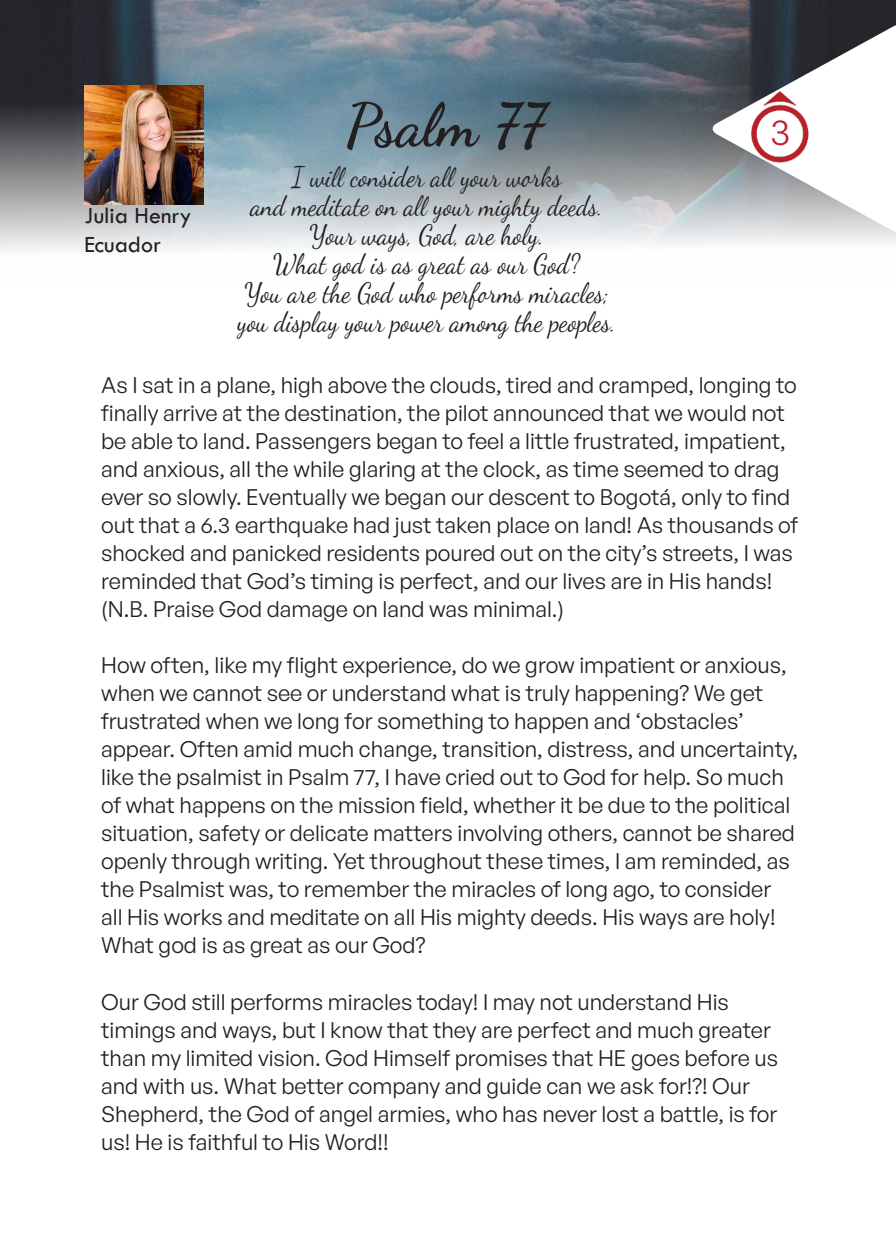
<style>
.page{position:relative;width:896px;height:1248px;background:#fff}
.page>*{position:absolute;margin:0;border:0;box-sizing:border-box;transform-origin:0 0}
.t1{font:700 60px "Dancing Script";color:#231f20}
.t2{font:36px "General Sans";color:#bd2232}
.t3{font:28px "Dancing Script";color:#231f20;scale:.91 1}
.t4{font:24px "Tw Cen";color:#231f20}
.t5{font:22px/28px "General Sans";color:#231f20}
</style>
<div class="page">
<img style="left:0;top:0;width:896px;height:250px">
<img style="left:84px;top:85px;width:119px;height:119px">
<svg style="left:711px;top:23px;width:185px;height:211px"></svg>
<img style="left:743px;top:85px;width:77px;height:82px">
<p class="t4" style="left:84px;top:201px;width:109px">Julia Henry</p>
<p class="t4" style="left:84px;top:230px;width:78px">Ecuador</p>
<p class="t1" style="left:345px;top:88px;width:202px">Psalm 77</p>
<p class="t3" style="left:292px;top:161px;width:298px">I will consider all your works</p>
<p class="t3" style="left:250px;top:190px;width:389px">and meditate on all your mighty deeds.</p>
<p class="t3" style="left:309px;top:219px;width:259px">Your ways, God, are holy.</p>
<p class="t3" style="left:273px;top:248px;width:339px">What god is as great as our God?</p>
<p class="t3" style="left:244px;top:277px;width:402px">You are the God who performs miracles;</p>
<p class="t3" style="left:237px;top:306px;width:417px">you display your power among the peoples.</p>
<p class="t2" style="left:770px;top:109px;width:22px">3</p>
<p class="t5" style="left:101px;top:370px;width:698px">As I sat in a plane, high above the clouds, tired and cramped, longing to finally arrive at the destination, the pilot announced that we would not be able to land. Passengers began to feel a little frustrated, impatient, and anxious, all the while glaring at the clock, as time seemed to drag ever so slowly. Eventually we began our descent to Bogotá, only to find out that a 6.3 earthquake had just taken place on land! As thousands of shocked and panicked residents poured out on the city’s streets, I was reminded that God’s timing is perfect, and our lives are in His hands! (N.B. Praise God damage on land was minimal.)</p>
<p class="t5" style="left:101px;top:650px;width:698px">How often, like my flight experience, do we grow impatient or anxious, when we cannot see or understand what is truly happening? We get frustrated when we long for something to happen and ‘obstacles’ appear. Often amid much change, transition, distress, and uncertainty, like the psalmist in Psalm 77, I have cried out to God for help. So much of what happens on the mission field, whether it be due to the political situation, safety or delicate matters involving others, cannot be shared openly through writing. Yet throughout these times, I am reminded, as the Psalmist was, to remember the miracles of long ago, to consider all His works and meditate on all His mighty deeds. His ways are holy!<br>What god is as great as our God?</p>
<p class="t5" style="left:101px;top:986px;width:678px">Our God still performs miracles today! I may not understand His timings and ways, but I know that they are perfect and much greater than my limited vision. God Himself promises that HE goes before us and with us. What better company and guide can we ask for!?! Our Shepherd, the God of angel armies, who has never lost a battle, is for us! He is faithful to His Word!!</p>
</div>
